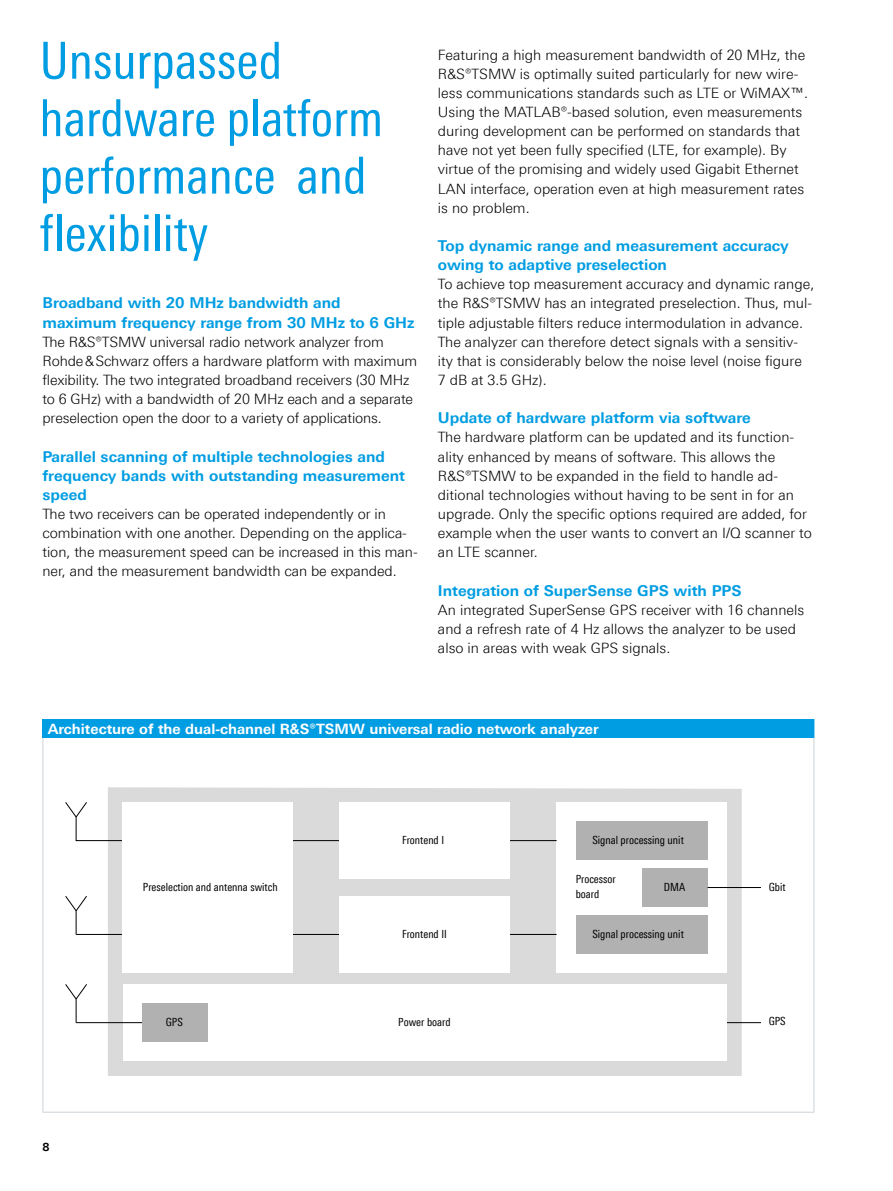
<style>
.page{position:relative;width:893px;height:1191px;background:#fff}
.page>*{position:absolute;margin:0;border:0;box-sizing:border-box;transform-origin:0 0}
.t1{font:51px/57.4px "Linotype Univers 420 Cn";color:#009de2}
.t2{font:700 15px/19.2px "Linotype Univers 630";color:#009de2}
.t3{font:300 14.25px/19.2px "Linotype Univers 330";color:#000}
.t4{font:700 14.25px "Linotype Univers 630";color:#fff}
.t5{font:11.25px/14.9px "Linotype Univers 420 Cn";color:#000}
.t6{font:700 11.25px "Linotype Univers 630";color:#000}
</style>
<div class="page">
<div style="left:108px;top:787px;width:634px;height:289px;background:#dadada"></div>
<div style="left:557px;top:802px;width:170px;height:170px;background:#fff"></div>
<div style="left:576px;top:821px;width:132px;height:38px;background:#b1b1b2"></div>
<hr style="left:727px;top:1022px;width:34px;height:1px;background:#000">
<hr style="left:76px;top:934px;width:481px;height:1px;background:#000">
<div style="left:576px;top:915px;width:132px;height:38px;background:#b1b1b2"></div>
<div style="left:123px;top:802px;width:170px;height:170px;background:#fff"></div>
<div style="left:340px;top:802px;width:170px;height:77px;background:#fff"></div>
<div style="left:340px;top:896px;width:170px;height:76px;background:#fff"></div>
<div style="left:123px;top:984px;width:604px;height:77px;background:#fff"></div>
<div style="left:642px;top:868px;width:66px;height:38px;background:#b1b1b2"></div>
<hr style="left:708px;top:887px;width:53px;height:1px;background:#000">
<div style="left:142px;top:1003px;width:66px;height:38px;background:#b1b1b2"></div>
<hr style="left:76px;top:1022px;width:66px;height:1px;background:#000">
<svg style="left:65px;top:802px;width:492px;height:39px"></svg>
<svg style="left:65px;top:896px;width:22px;height:38px"></svg>
<svg style="left:65px;top:984px;width:22px;height:39px"></svg>
<div style="left:43px;top:719px;width:771px;height:19px;background:#009de2"></div>
<svg style="left:814px;top:719px;width:1px;height:19px"></svg>
<hr style="left:43px;top:738px;width:1px;height:373px;background:#cbd3d7">
<hr style="left:814px;top:738px;width:1px;height:373px;background:#cbd3d7">
<hr style="left:43px;top:1111px;width:771px;height:1px;background:#cbd3d7">
<h1 class="t1" style="left:39px;top:32px;width:345px">Unsurpassed hardware platform performance and flexibility</h1>
<p class="t2" style="left:43px;top:293px;width:373px">Broadband with 20 MHz bandwidth and maximum frequency range from 30 MHz to 6 GHz</p>
<p class="t3" style="left:43px;top:332px;width:376px">The R&amp;S®TSMW universal radio network analyzer from Rohde&amp;Schwarz offers a hardware platform with maximum flexibility. The two integrated broadband receivers (30 MHz to 6 GHz) with a bandwidth of 20 MHz each and a separate preselection open the door to a variety of applications.</p>
<p class="t2" style="left:43px;top:446px;width:364px">Parallel scanning of multiple technologies and frequency bands with outstanding measurement speed</p>
<p class="t3" style="left:43px;top:504px;width:377px">The two receivers can be operated independently or in combination with one another. Depending on the applica&shy;tion, the measurement speed can be increased in this man&shy;ner, and the measurement bandwidth can be expanded.</p>
<p class="t3" style="left:438px;top:45px;width:371px">Featuring a high measurement bandwidth of 20 MHz, the R&amp;S®TSMW is optimally suited particularly for new wire&shy;less communications standards such as LTE or WiMAX™.<br>Using the MATLAB®-based solution, even measurements during development can be performed on standards that have not yet been fully specified (LTE, for example). By virtue of the promising and widely used Gigabit Ethernet LAN interface, operation even at high measurement rates is no problem.</p>
<p class="t2" style="left:438px;top:236px;width:352px">Top dynamic range and measurement accuracy owing to adaptive preselection</p>
<p class="t3" style="left:438px;top:274px;width:378px">To achieve top measurement accuracy and dynamic range, the R&amp;S®TSMW has an integrated preselection. Thus, mul&shy;tiple adjustable filters reduce intermodulation in advance.<br>The analyzer can therefore detect signals with a sensitiv&shy;ity that is considerably below the noise level (noise figure<br>7 dB at 3.5 GHz).</p>
<p class="t2" style="left:438px;top:408px;width:314px">Update of hardware platform via software</p>
<p class="t3" style="left:438px;top:427px;width:376px">The hardware platform can be updated and its function&shy;ality enhanced by means of software. This allows the R&amp;S®TSMW to be expanded in the field to handle ad&shy;ditional technologies without having to be sent in for an upgrade. Only the specific options required are added, for example when the user wants to convert an I/Q scanner to an LTE scanner.</p>
<p class="t2" style="left:438px;top:580px;width:305px">Integration of SuperSense GPS with PPS</p>
<p class="t3" style="left:438px;top:600px;width:368px">An integrated SuperSense GPS receiver with 16 channels and a refresh rate of 4 Hz allows the analyzer to be used also in areas with weak GPS signals.</p>
<p class="t4" style="left:48px;top:720px;width:552px">Architecture of the dual-channel R&amp;S®TSMW universal radio network analyzer</p>
<p class="t5" style="left:402px;top:832px;width:44px">Frontend I</p>
<p class="t5" style="left:592px;top:832px;width:93px">Signal processing unit</p>
<p class="t5" style="left:576px;top:871px;width:41px">Processor board</p>
<p class="t5" style="left:143px;top:879px;width:136px">Preselection and antenna switch</p>
<p class="t5" style="left:769px;top:879px;width:18px">Gbit</p>
<p class="t5" style="left:664px;top:879px;width:23px">DMA</p>
<p class="t6" style="left:43px;top:1139px;width:9px">8</p>
<p class="t5" style="left:166px;top:1014px;width:19px">GPS</p>
<p class="t5" style="left:402px;top:926px;width:46px">Frontend II</p>
<p class="t5" style="left:592px;top:926px;width:93px">Signal processing unit</p>
<p class="t5" style="left:398px;top:1014px;width:54px">Power board</p>
<p class="t5" style="left:769px;top:1014px;width:19px">GPS</p>
</div>
